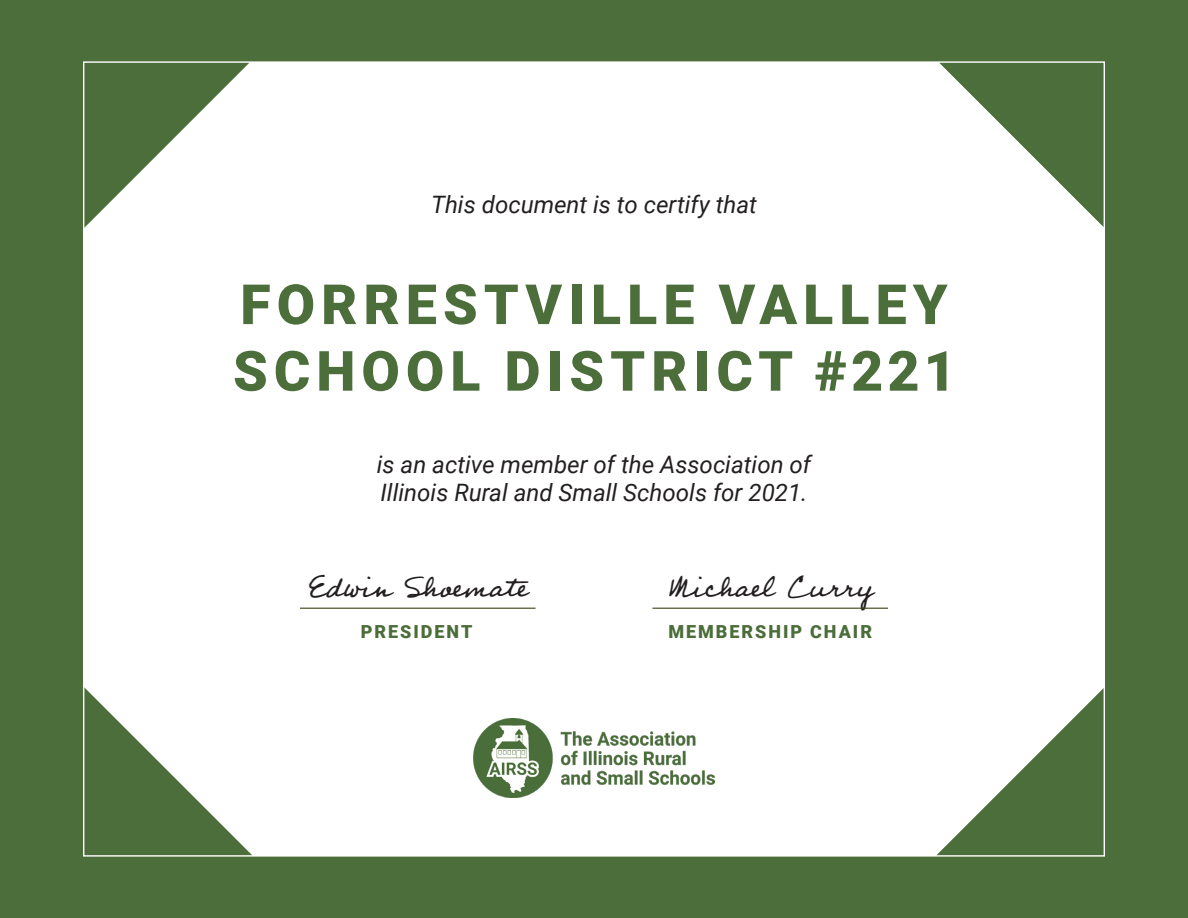
<style>
.page{position:relative;width:1188px;height:918px;background:#4c6e3a}
.page>*{position:absolute;margin:0;border:0;box-sizing:border-box;transform-origin:0 0}
.t1{font:900 55.5px/66.6px "Roboto";letter-spacing:.11em;color:#4b6e3a}
.t2{font:36px "Professor";color:#231f20}
.t3{font:italic 24px/28.8px "Roboto";color:#231f20}
.t4{font:900 18px "Roboto";letter-spacing:.11em;color:#4b6d39}
</style>
<div class="page">
<div style="left:84px;top:62px;width:1020px;height:794px;background:#fff"></div>
<svg style="left:85px;top:63px;width:164px;height:164px;fill:#4c6e3a"></svg>
<svg style="left:85px;top:607px;width:230px;height:248px"></svg>
<svg style="left:939px;top:63px;width:164px;height:164px"></svg>
<svg style="left:874px;top:607px;width:229px;height:248px"></svg>
<img style="left:474px;top:719px;width:240px;height:79px">
<hr style="left:300px;top:608px;width:236px;height:1px;background:#3e461a">
<hr style="left:652px;top:608px;width:236px;height:1px;background:#3e461a">
<p class="t3" style="left:431px;top:189px;width:327px">This document is to certify that</p>
<p class="t1" style="left:233px;top:269px;width:724px">FORRESTVILLE VALLEY<br>SCHOOL DISTRICT #221</p>
<p class="t3" style="left:377px;top:449px;width:436px">is an active member of the Association of<br>Illinois Rural and Small Schools for 2021.</p>
<h2 class="t2" style="left:308px;top:563px;width:221px">Edwin Shoemate</h2>
<h2 class="t2" style="left:668px;top:563px;width:207px">Michael Curry</h2>
<p class="t4" style="left:361px;top:619px;width:113px">PRESIDENT</p>
<p class="t4" style="left:668px;top:619px;width:205px">MEMBERSHIP CHAIR</p>
</div>
